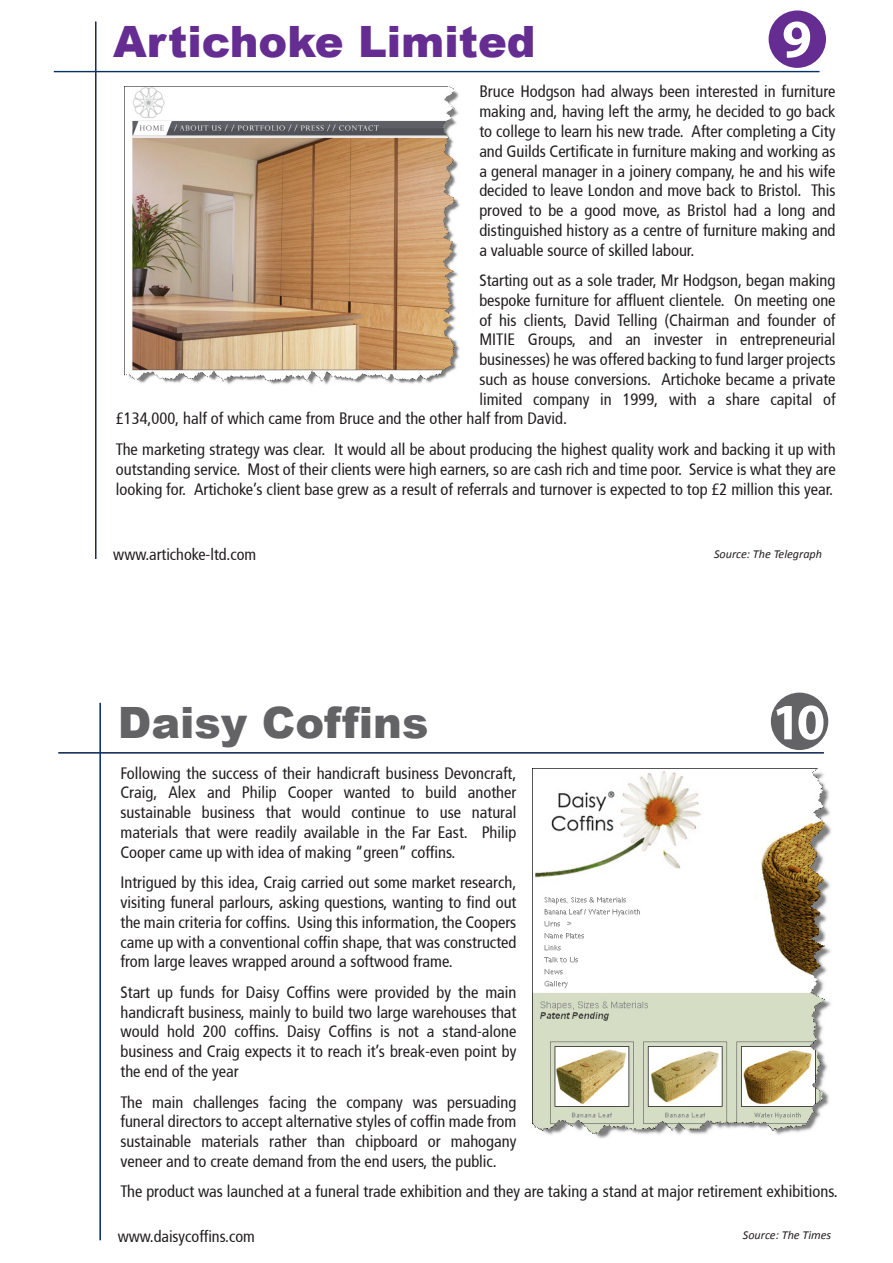
<style>
.page{position:relative;width:893px;height:1263px;background:#fff}
.page>*{position:absolute;margin:0;border:0;box-sizing:border-box;transform-origin:0 0}
.t1{font:700 54px "Myriad";color:#fff}
.t2{font:700 51.3px "Myriad";color:#fff}
.t3{font:900 43.2px "Arial";color:#652d91}
.t4{font:900 43.2px "Arial";color:#636366}
.t5{font:16.5px/19.8px "Articulate Narrow";color:#231f20;text-align:justify}
.t6{font:16.2px "Articulate Narrow";color:#231f20}
.t7{font:italic 12.15px "Calibri";color:#231f20}
</style>
<div class="page">
<hr style="left:54px;top:71px;width:765px;height:1px;background:#003367">
<hr style="left:95px;top:22px;width:1px;height:537px;background:#003367">
<img style="left:125px;top:86px;width:335px;height:299px">
<div style="left:769px;top:10px;width:57px;height:58px;background:#652d91;border-radius:50%"></div>
<hr style="left:58px;top:752px;width:766px;height:1px;background:#003367">
<hr style="left:100px;top:703px;width:1px;height:537px;background:#003367">
<img style="left:533px;top:768px;width:298px;height:371px">
<div style="left:771px;top:693px;width:57px;height:57px;background:#636366;border-radius:50%"></div>
<h1 class="t1" style="left:782px;top:11px;width:31px">9</h1>
<h3 class="t3" style="left:113px;top:10px;width:424px">Artichoke Limited</h3>
<p class="t5" style="left:479px;top:82px;width:358px">Bruce Hodgson had always been interested in furniture making and, having left the army, he decided to go back to college to learn his new trade. After completing a City and Guilds Certificate in furniture making and working as a general manager in a joinery company, he and his wife decided to leave London and move back to Bristol. This proved to be a good move, as Bristol had a long and distinguished history as a centre of furniture making and a valuable source of skilled labour.</p>
<p class="t5" style="left:479px;top:271px;width:358px">Starting out as a sole trader, Mr Hodgson, began making</p>
<p class="t5" style="left:479px;top:290px;width:358px">bespoke furniture for affluent clientele. On meeting one</p>
<p class="t5" style="left:479px;top:310px;width:358px">of his clients, David Telling (Chairman and founder of</p>
<p class="t5" style="left:479px;top:330px;width:358px">MITIE Groups, and an invester in entrepreneurial</p>
<p class="t5" style="left:479px;top:350px;width:358px">businesses) he was offered backing to fund larger projects</p>
<p class="t5" style="left:479px;top:369px;width:358px">such as house conversions. Artichoke became a private</p>
<p class="t5" style="left:479px;top:389px;width:358px">limited company in 1999, with a share capital of</p>
<p class="t5" style="left:116px;top:409px;width:453px">£134,000, half of which came from Bruce and the other half from David.</p>
<p class="t5" style="left:116px;top:440px;width:721px">The marketing strategy was clear. It would all be about producing the highest quality work and backing it up with outstanding service. Most of their clients were high earners, so are cash rich and time poor. Service is what they are looking for. Artichoke’s client base grew as a result of referrals and turnover is expected to top £2 million this year.</p>
<p class="t6" style="left:113px;top:545px;width:145px">www.artichoke-ltd.com</p>
<p class="t7" style="left:714px;top:546px;width:110px">Source: The Telegraph</p>
<h2 class="t2" style="left:772px;top:696px;width:55px">10</h2>
<h3 class="t4" style="left:118px;top:691px;width:312px">Daisy Coffins</h3>
<p class="t5" style="left:120px;top:763px;width:397px">Following the success of their handicraft business Devoncraft, Craig, Alex and Philip Cooper wanted to build another sustainable business that would continue to use natural materials that were readily available in the Far East. Philip Cooper came up with idea of making “green” coffins.</p>
<p class="t5" style="left:120px;top:873px;width:397px">Intrigued by this idea, Craig carried out some market research, visiting funeral parlours, asking questions, wanting to find out the main criteria for coffins. Using this information, the Coopers came up with a conventional coffin shape, that was constructed from large leaves wrapped around a softwood frame.</p>
<p class="t5" style="left:120px;top:982px;width:397px">Start up funds for Daisy Coffins were provided by the main handicraft business, mainly to build two large warehouses that would hold 200 coffins. Daisy Coffins is not a stand-alone business and Craig expects it to reach it’s break-even point by the end of the year</p>
<p class="t5" style="left:120px;top:1092px;width:397px">The main challenges facing the company was persuading funeral directors to accept alternative styles of coffin made from sustainable materials rather than chipboard or mahogany veneer and to create demand from the end users, the public.</p>
<p class="t5" style="left:120px;top:1182px;width:719px">The product was launched at a funeral trade exhibition and they are taking a stand at major retirement exhibitions.</p>
<p class="t6" style="left:118px;top:1226px;width:139px">www.daisycoffins.com</p>
<p class="t7" style="left:743px;top:1227px;width:90px">Source: The Times</p>
</div>
